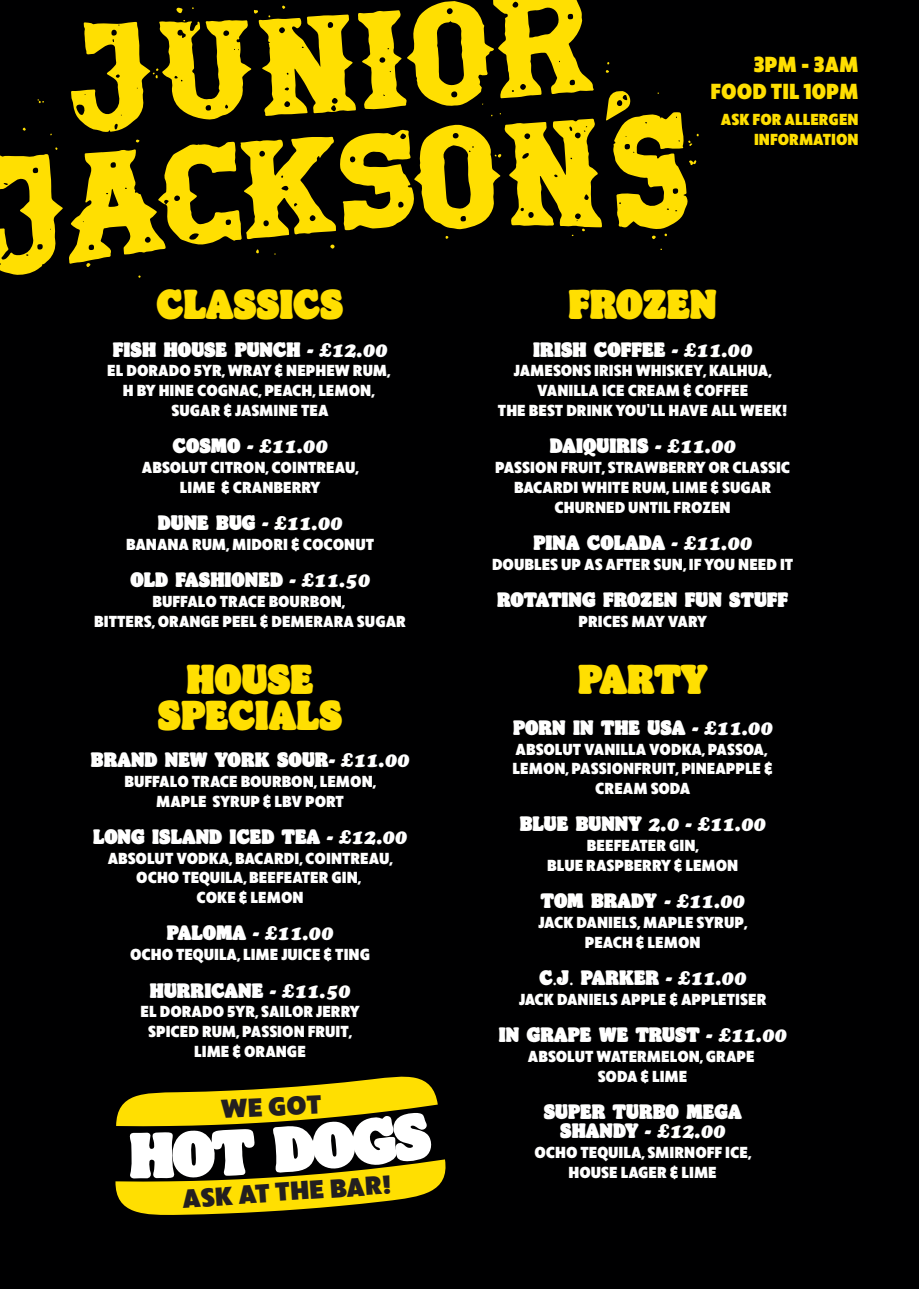
<style>
.page{position:relative;width:919px;height:1289px;background:#fff}
.page>*{position:absolute;margin:0;border:0;box-sizing:border-box;transform-origin:0 0}
.t1{font:42px/36px "Bunny King";color:#ffdf01;text-align:center}
.t2{font:900 26.85px "Ruck Sack";color:#231f20;scale:1.09 1}
.t3{font:900 22.5px/27px "Ruck Sack";color:#ffdf01;text-align:right}
.t4{font:21px "Bunny King";color:#fff}
.t5{font:italic 21px "Cooper Black Std";color:#fff}
.t6{font:900 16.5px/19.8px "Ruck Sack";color:#fff;text-align:center}
.t7{font:900 16.5px/19.8px "Ruck Sack";color:#ffdf01;text-align:right}
.s1{font-family:"Cooper Black Std";font-style:italic}
.s2{font-family:"Bunny King";font-style:normal}
.s3{font-family:"Myriad Pro"}
</style>
<div class="page">
<div style="left:0;top:0;width:918px;height:1288px;background:#000001"></div>
<svg style="left:0;top:147px;width:63px;height:128px"></svg>
<svg style="left:37px;top:99px;width:7px;height:4px"></svg>
<svg style="left:69px;top:0;width:629px;height:267px"></svg>
<svg style="left:115px;top:1076px;width:331px;height:139px"></svg>
<h1 class="t1" style="left:157px;top:290px;width:188px">CLASSICS</h1>
<p class="t4" style="left:113px;top:340px;width:276px">FISH HOUSE PUNCH <span class="s1">- £12.00</span></p>
<p class="t6" style="left:107px;top:359px;width:285px">EL DORADO 5YR, WRAY &amp; NEPHEW RUM,<br>H BY HINE COGNAC, PEACH, LEMON,<br>SUGAR &amp; JASMINE TEA</p>
<p class="t5" style="left:173px;top:433px;width:156px"><span class="s2">COSMO</span> - £11.00</p>
<p class="t6" style="left:142px;top:456px;width:219px">ABSOLUT CITRON, COINTREAU,<br>LIME &amp; CRANBERRY</p>
<p class="t4" style="left:158px;top:513px;width:186px">DUNE BUG <span class="s1">- £11.00</span></p>
<p class="t6" style="left:126px;top:533px;width:249px">BANANA RUM, MIDORI &amp; COCONUT</p>
<p class="t4" style="left:130px;top:570px;width:241px">OLD FASHIONED <span class="s1">- £11.50</span></p>
<p class="t6" style="left:94px;top:590px;width:313px">BUFFALO TRACE BOURBON,<br>BITTERS, ORANGE PEEL &amp; DEMERARA SUGAR</p>
<h1 class="t1" style="left:158px;top:665px;width:186px">HOUSE<br>SPECIALS</h1>
<p class="t4" style="left:91px;top:750px;width:320px">BRAND NEW YORK SOUR<span class="s1">- £11.00</span></p>
<p class="t6" style="left:124px;top:770px;width:254px">BUFFALO TRACE BOURBON, LEMON,<br>MAPLE SYRUP &amp; LBV PORT</p>
<p class="t4" style="left:93px;top:827px;width:315px">LONG ISLAND ICED TEA <span class="s1">- £12.00</span></p>
<p class="t6" style="left:108px;top:846px;width:287px">ABSOLUT VODKA, BACARDI, COINTREAU,<br>OCHO TEQUILA, BEEFEATER GIN,<br>COKE &amp; LEMON</p>
<p class="t5" style="left:167px;top:920px;width:168px"><span class="s2">PALOMA</span> - £11.00</p>
<p class="t6" style="left:130px;top:943px;width:241px">OCHO TEQUILA, LIME JUICE &amp; TING</p>
<p class="t4" style="left:150px;top:980px;width:202px">HURRICANE <span class="s1">- £11.50</span></p>
<p class="t6" style="left:141px;top:1000px;width:220px">EL DORADO 5YR, SAILOR JERRY<br>SPICED RUM, PASSION FRUIT,<br>LIME &amp; ORANGE</p>
<h2 class="t2" style="left:220px;top:1090px;width:94px;rotate:-3deg">WE GOT</h2>
<h2 class="t2" style="left:181px;top:1180px;width:194px;rotate:-4deg">ASK AT THE BAR!</h2>
<h3 class="t3" style="left:710px;top:49px;width:150px">3PM - 3AM<br>FOOD TIL 10PM</h3>
<p class="t7" style="left:720px;top:108px;width:139px">ASK FOR ALLERGEN<br>INFORMATION</p>
<h1 class="t1" style="left:568px;top:290px;width:150px">FROZEN</h1>
<p class="t4" style="left:533px;top:340px;width:220px">IRISH COFFEE <span class="s1">- £11.00</span></p>
<p class="t6" style="left:498px;top:359px;width:291px">JAMESONS IRISH WHISKEY, KALHUA,<br>VANILLA ICE CREAM &amp; COFFEE<br>THE BEST DRINK YOU’LL HAVE ALL WEEK!</p>
<p class="t4" style="left:550px;top:436px;width:187px">DAIQUIRIS <span class="s1">- £11.00</span></p>
<p class="t6" style="left:495px;top:456px;width:296px">PASSION FRUIT, STRAWBERRY OR CLASSIC<br>BACARDI WHITE RUM, LIME &amp; SUGAR<br>CHURNED UNTIL FROZEN</p>
<p class="t4" style="left:533px;top:533px;width:220px">PINA COLADA <span class="s1">- £11.00</span></p>
<p class="t6" style="left:492px;top:553px;width:303px">DOUBLES UP AS AFTER SUN, IF YOU NEED IT</p>
<p class="t4" style="left:497px;top:590px;width:292px">ROTATING FROZEN FUN STUFF</p>
<p class="t6" style="left:578px;top:610px;width:130px">PRICES MAY VARY</p>
<h1 class="t1" style="left:578px;top:665px;width:131px">PARTY</h1>
<p class="t4" style="left:513px;top:718px;width:261px">PORN IN THE USA <span class="s1">- £11.00</span></p>
<p class="t6" style="left:512px;top:737px;width:262px">ABSOLUT VANILLA VODKA, PASSOA,<br>LEMON, PASSIONFRUIT, PINEAPPLE &amp;<br>CREAM SODA</p>
<p class="t5" style="left:520px;top:811px;width:247px"><span class="s2">BLUE BUNNY</span> 2.0 - £11.00</p>
<p class="t6" style="left:547px;top:834px;width:193px">BEEFEATER GIN,<br>BLUE RASPBERRY &amp; LEMON</p>
<p class="t4" style="left:540px;top:891px;width:205px">TOM BRADY <span class="s1">- £11.00</span></p>
<p class="t6" style="left:538px;top:911px;width:211px">JACK DANIELS, MAPLE SYRUP,<br>PEACH &amp; LEMON</p>
<p class="t4" style="left:539px;top:968px;width:208px">C<span class="s3">.</span>J<span class="s3">.</span> PARKER <span class="s1">- £11.00</span></p>
<p class="t6" style="left:519px;top:988px;width:249px">JACK DANIELS APPLE &amp; APPLETISER</p>
<p class="t4" style="left:499px;top:1025px;width:289px">IN GRAPE WE TRUST <span class="s1">- £11.00</span></p>
<p class="t6" style="left:528px;top:1045px;width:228px">ABSOLUT WATERMELON, GRAPE<br>SODA &amp; LIME</p>
<p class="t4" style="left:543px;top:1102px;width:199px">SUPER TURBO MEGA</p>
<p class="t5" style="left:560px;top:1117px;width:166px"><span class="s2">SHANDY</span> - £12.00</p>
<p class="t6" style="left:534px;top:1141px;width:219px">OCHO TEQUILA, SMIRNOFF ICE,<br>HOUSE LAGER &amp; LIME</p>
</div>
